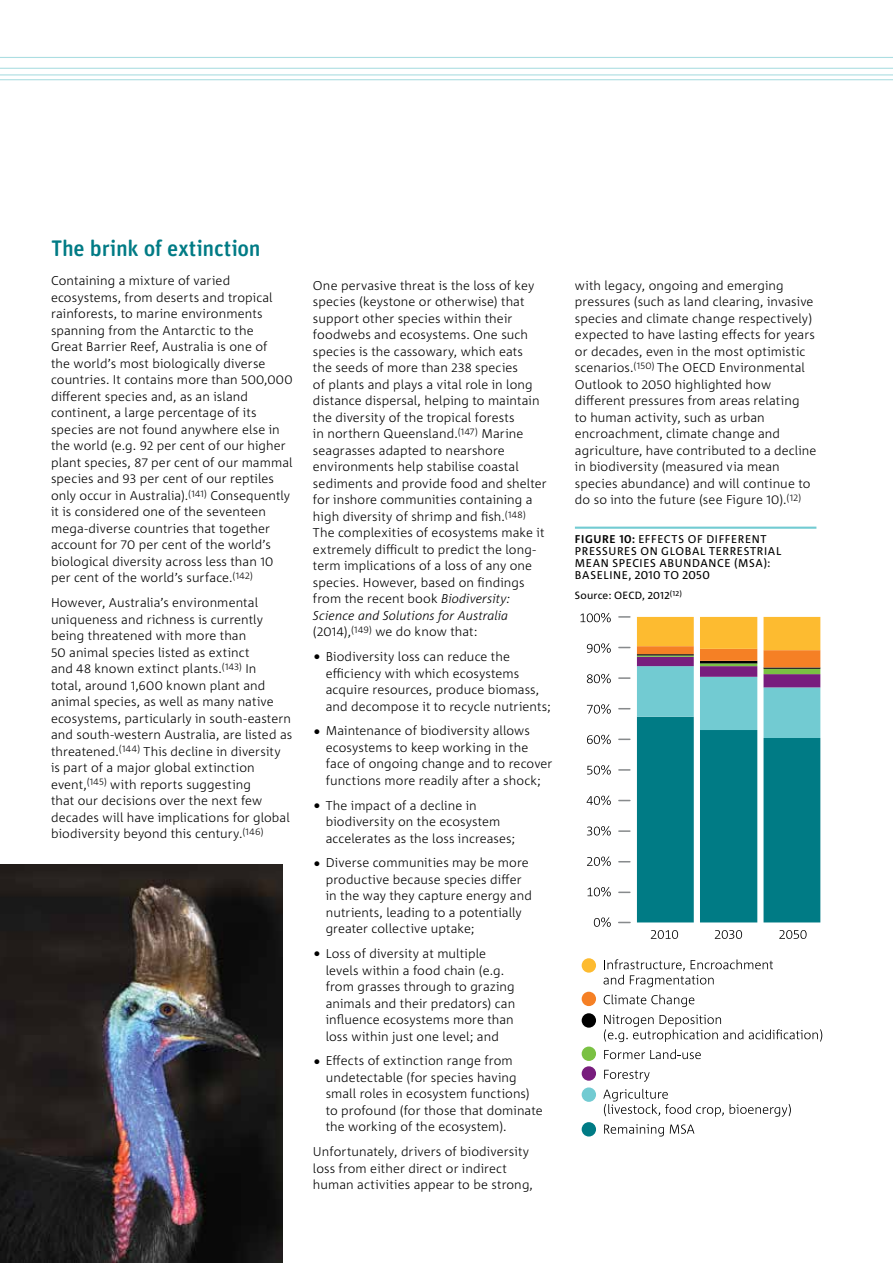
<style>
.page{position:relative;width:893px;height:1263px;background:#fff}
.page>*{position:absolute;margin:0;border:0;box-sizing:border-box;transform-origin:0 0}
._3{font:500 22.5px "Unit Rounded OT";letter-spacing:-.015em;color:#007b85}
.Body_Copy{font:300 12.75px/16.5px "Corpid C1";letter-spacing:.005em;color:#000}
.Table_Chart_heading{font:11.25px/12px "Corpid C1";letter-spacing:.055em;color:#000}
.SOURCE{font:10.5px "Corpid C1";letter-spacing:.02em;color:#000}
.s1{font-style:italic}
.s2{font-size:15.3px}
.s3{font-weight:700}
</style>
<div class="page">
<svg style="left:580px;top:613px;width:31px;height:9px"></svg>
<svg style="left:587px;top:643px;width:24px;height:10px"></svg>
<svg style="left:587px;top:674px;width:24px;height:9px"></svg>
<svg style="left:587px;top:704px;width:24px;height:10px"></svg>
<svg style="left:587px;top:734px;width:24px;height:10px"></svg>
<svg style="left:587px;top:765px;width:24px;height:10px"></svg>
<svg style="left:587px;top:795px;width:24px;height:10px"></svg>
<svg style="left:587px;top:826px;width:24px;height:10px"></svg>
<svg style="left:587px;top:856px;width:24px;height:10px"></svg>
<svg style="left:587px;top:887px;width:24px;height:9px"></svg>
<svg style="left:594px;top:917px;width:17px;height:10px"></svg>
<svg style="left:603px;top:959px;width:170px;height:28px"></svg>
<svg style="left:604px;top:994px;width:90px;height:13px"></svg>
<svg style="left:604px;top:1015px;width:139px;height:27px"></svg>
<svg style="left:749px;top:1029px;width:73px;height:13px"></svg>
<svg style="left:604px;top:1049px;width:97px;height:10px"></svg>
<svg style="left:604px;top:1070px;width:46px;height:12px"></svg>
<svg style="left:603px;top:1089px;width:121px;height:27px"></svg>
<svg style="left:730px;top:1104px;width:61px;height:13px"></svg>
<svg style="left:604px;top:1124px;width:60px;height:12px"></svg>
<svg style="left:670px;top:1124px;width:24px;height:10px"></svg>
<svg style="left:651px;top:930px;width:27px;height:9px"></svg>
<svg style="left:715px;top:930px;width:27px;height:9px"></svg>
<svg style="left:779px;top:930px;width:28px;height:9px"></svg>
<svg style="left:619px;top:891px;width:11px;height:2px"></svg>
<svg style="left:619px;top:830px;width:11px;height:2px"></svg>
<svg style="left:619px;top:769px;width:11px;height:2px"></svg>
<svg style="left:619px;top:738px;width:11px;height:2px"></svg>
<svg style="left:619px;top:677px;width:11px;height:2px"></svg>
<svg style="left:619px;top:616px;width:11px;height:2px"></svg>
<svg style="left:637px;top:617px;width:183px;height:305px;background:#4a948c"></svg>
<div style="left:582px;top:958px;width:14px;height:15px;background:#fdbb30;border-radius:50%"></div>
<div style="left:582px;top:992px;width:14px;height:14px;background:#f58025;border-radius:50%"></div>
<div style="left:582px;top:1013px;width:14px;height:15px;background:#000;border-radius:50%"></div>
<div style="left:582px;top:1046px;width:14px;height:15px;background:#7ac143;border-radius:50%"></div>
<div style="left:582px;top:1066px;width:14px;height:15px;background:#781d7d;border-radius:50%"></div>
<div style="left:582px;top:1087px;width:14px;height:15px;background:#72cbd2;border-radius:50%"></div>
<div style="left:582px;top:1122px;width:14px;height:14px;background:#007b85;border-radius:50%"></div>
<hr style="left:575px;top:527px;width:241px;height:2px;background:#72cbd2">
<img style="left:0;top:864px;width:282px;height:399px">
<svg style="left:0;top:57px;width:893px;height:24px"></svg>
<p class="_3" style="left:51px;top:234px;width:211px">The brink of extinction</p>
<p class="Body_Copy" style="left:51px;top:272px;width:243px">Containing a mixture of varied ecosystems, from deserts and tropical rainforests, to marine environments spanning from the Antarctic to the<br>Great Barrier Reef, Australia is one of<br>the world’s most biologically diverse countries. It contains more than 500,000 different species and, as an island continent, a large percentage of its species are not found anywhere else in the world (e.g. 92 per cent of our higher plant species, 87 per cent of our mammal species and 93 per cent of our reptiles only occur in Australia).<sup>(141)</sup> Consequently it is considered one of the seventeen mega-diverse countries that together account for 70 per cent of the world’s biological diversity across less than 10 per cent of the world’s surface.<sup>(142)</sup></p>
<p class="Body_Copy" style="left:51px;top:594px;width:243px">However, Australia’s environmental uniqueness and richness is currently being threatened with more than<br>50 animal species listed as extinct<br>and 48 known extinct plants.<sup>(143)</sup> In<br>total, around 1,600 known plant and animal species, as well as many native ecosystems, particularly in south-eastern and south-western Australia, are listed as threatened.<sup>(144)</sup> This decline in diversity is part of a major global extinction event,<sup>(145)</sup> with reports suggesting<br>that our decisions over the next few decades will have implications for global biodiversity beyond this century.<sup>(146)</sup></p>
<p class="Body_Copy" style="left:313px;top:277px;width:235px">One pervasive threat is the loss of key species (keystone or otherwise) that support other species within their foodwebs and ecosystems. One such species is the cassowary, which eats<br>the seeds of more than 238 species<br>of plants and plays a vital role in long distance dispersal, helping to maintain the diversity of the tropical forests<br>in northern Queensland.<sup>(147)</sup> Marine seagrasses adapted to nearshore environments help stabilise coastal sediments and provide food and shelter for inshore communities containing a high diversity of shrimp and fish.<sup>(148)<br></sup>The complexities of ecosystems make it extremely difficult to predict the long&shy;term implications of a loss of any one species. However, based on findings from the recent book <span class="s1">Biodiversity:<br>Science and Solutions for Australia </span>(2014),<sup>(149)</sup> we do know that:</p>
<p class="Body_Copy" style="left:326px;top:648px;width:227px;text-indent:-13px"><span class="s2">•</span> Biodiversity loss can reduce the efficiency with which ecosystems acquire resources, produce biomass, and decompose it to recycle nutrients;</p>
<p class="Body_Copy" style="left:326px;top:722px;width:228px;text-indent:-13px"><span class="s2">•</span> Maintenance of biodiversity allows ecosystems to keep working in the face of ongoing change and to recover functions more readily after a shock;</p>
<p class="Body_Copy" style="left:326px;top:796px;width:191px;text-indent:-13px"><span class="s2">•</span> The impact of a decline in biodiversity on the ecosystem accelerates as the loss increases;</p>
<p class="Body_Copy" style="left:326px;top:854px;width:208px;text-indent:-13px"><span class="s2">•</span> Diverse communities may be more productive because species differ in the way they capture energy and nutrients, leading to a potentially greater collective uptake;</p>
<p class="Body_Copy" style="left:326px;top:945px;width:191px;text-indent:-13px"><span class="s2">•</span> Loss of diversity at multiple levels within a food chain (e.g. from grasses through to grazing animals and their predators) can influence ecosystems more than loss within just one level; and</p>
<p class="Body_Copy" style="left:326px;top:1052px;width:219px;text-indent:-13px"><span class="s2">•</span> Effects of extinction range from undetectable (for species having small roles in ecosystem functions) to profound (for those that dominate the working of the ecosystem).</p>
<p class="Body_Copy" style="left:313px;top:1143px;width:222px">Unfortunately, drivers of biodiversity loss from either direct or indirect human activities appear to be strong,</p>
<p class="Body_Copy" style="left:575px;top:277px;width:243px">with legacy, ongoing and emerging pressures (such as land clearing, invasive species and climate change respectively) expected to have lasting effects for years or decades, even in the most optimistic scenarios.<sup>(150)</sup> The OECD Environmental Outlook to 2050 highlighted how different pressures from areas relating<br>to human activity, such as urban encroachment, climate change and agriculture, have contributed to a decline in biodiversity (measured via mean species abundance) and will continue to do so into the future (see Figure 10).<sup>(12)</sup></p>
<p class="Table_Chart_heading" style="left:575px;top:533px;width:208px"><span class="s3">FIGURE 10:</span> EFFECTS OF DIFFERENT<br>PRESSURES ON GLOBAL TERRESTRIAL<br>MEAN SPECIES ABUNDANCE (MSA):<br>BASELINE, 2010 TO 2050</p>
<p class="SOURCE" style="left:575px;top:589px;width:108px">Source: OECD, 2012<sup>(12)</sup></p>
</div>
